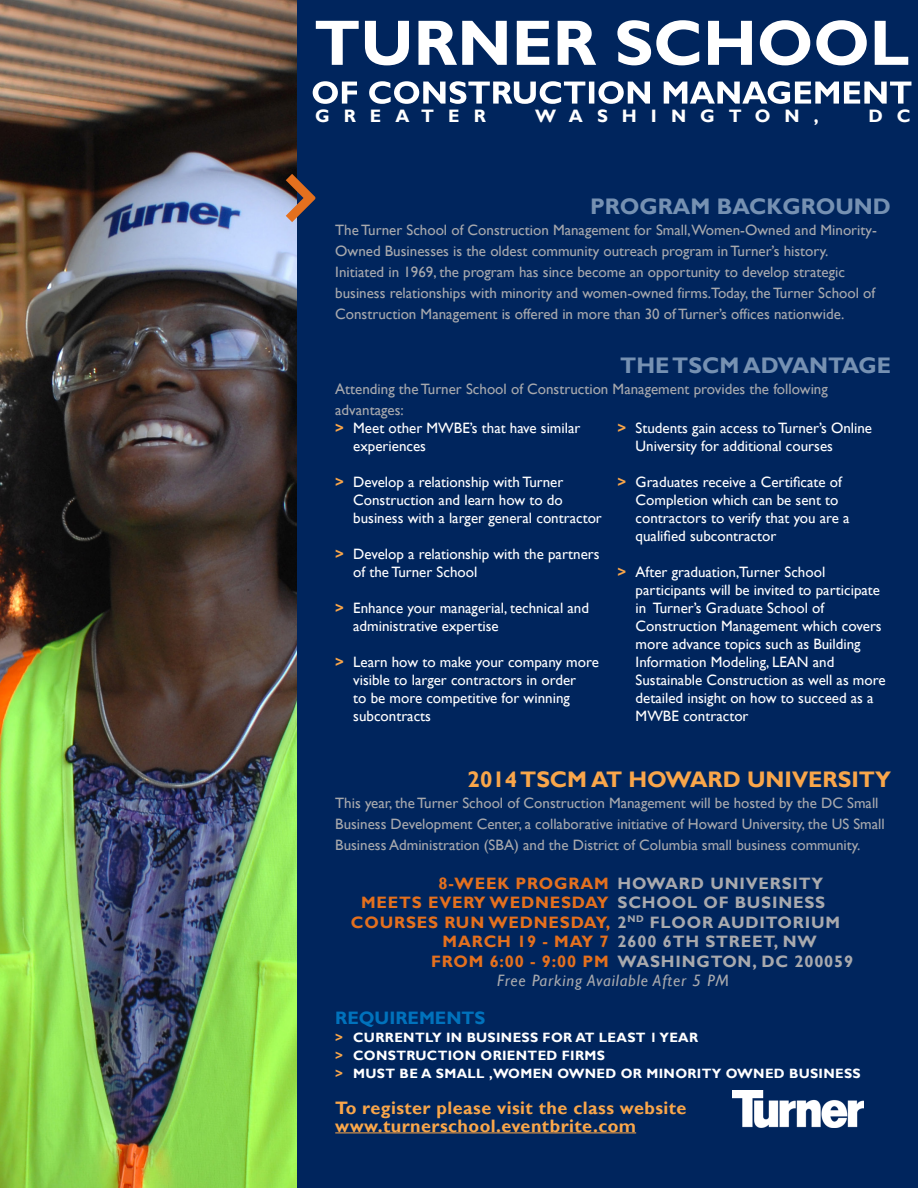
<style>
.page{position:relative;width:918px;height:1188px;background:#00255d}
.page>*{position:absolute;margin:0;border:0;box-sizing:border-box;transform-origin:0 0}
.t1{font:700 22.5px "Gill Sans";color:#7691b2}
.t2{font:700 22.5px "Gill Sans";color:#f9a64a}
.t3{font:700 18px "Gill Sans";letter-spacing:.025em;color:#f9a64a}
.t4{font:700 18px "Gill Sans";letter-spacing:.025em;color:#faa74a}
.t5{font:700 18px "Gill Sans";letter-spacing:.78em;color:#fff}
.t6{font:700 18px "Gill Sans";color:#0072bc}
.t7{font:700 16.5px/19.5px "Gill Sans";letter-spacing:.05em;color:#e4701e}
.t8{font:700 16.5px "Gill Sans";letter-spacing:.05em;color:#a8a9ad}
.t9{font:italic 16.5px "Gill Sans";letter-spacing:.05em;color:#a8a9ad}
.t10{font:15px/18px "Gill Sans";color:#fff}
.t11{font:15px/21px "Gill Sans";color:#a8a9ad}
.t12{font:700 13.5px "Gill Sans";letter-spacing:.025em;color:#fff}
.s1{font-weight:700;color:#f9a64a}
.s2{color:#a8a9ad}
.s3{color:#f9a64a}
</style>
<div class="page">
<img style="left:0;top:0;width:297px;height:1188px">
<svg style="left:313px;top:81px;width:598px;height:23px"></svg>
<svg style="left:316px;top:20px;width:592px;height:45px"></svg>
<svg style="left:276px;top:164px;width:40px;height:68px"></svg>
<hr style="left:335px;top:1132px;width:301px;height:1px;background:#faa74a">
<img style="left:733px;top:1091px;width:131px;height:37px">
<p class="t5" style="left:315px;top:105px;width:172px">GREATER</p>
<p class="t5" style="left:535px;top:105px;width:285px">WASHINGTON,</p>
<p class="t5" style="left:868px;top:105px;width:44px">D C</p>
<p class="t1" style="left:590px;top:192px;width:302px">PROGRAM BACKGROUND</p>
<p class="t11" style="left:335px;top:219px;width:543px">The Turner School of Construction Management for Small,Women-Owned and Minority-Owned Businesses is the oldest community outreach program in Turner’s history.<br>Initiated in 1969, the program has since become an opportunity to develop strategic business relationships with minority and women-owned firms.Today, the Turner School of Construction Management is offered in more than 30 of Turner’s offices nationwide.</p>
<p class="t1" style="left:620px;top:351px;width:272px">THE TSCM ADVANTAGE</p>
<p class="t11" style="left:335px;top:378px;width:494px">Attending the Turner School of Construction Management provides the following advantages:</p>
<p class="t10" style="left:353px;top:419px;width:229px;text-indent:-18px"><span class="s1">&gt;</span> Meet other MWBE’s that have similar experiences</p>
<p class="t10" style="left:353px;top:473px;width:250px;text-indent:-18px"><span class="s1">&gt;</span> Develop a relationship with Turner<br>Construction and learn how to do business with a larger general contractor</p>
<p class="t10" style="left:353px;top:545px;width:248px;text-indent:-18px"><span class="s1">&gt;</span> Develop a relationship with the partners of the Turner School</p>
<p class="t10" style="left:353px;top:599px;width:237px;text-indent:-18px"><span class="s1">&gt;</span> Enhance your managerial, technical and administrative expertise</p>
<p class="t10" style="left:353px;top:653px;width:247px;text-indent:-18px"><span class="s1">&gt;</span> Learn how to make your company more visible to larger contractors in order<br>to be more competitive for winning subcontracts</p>
<p class="t10" style="left:636px;top:419px;width:238px;text-indent:-18px"><span class="s1">&gt;</span> Students gain access to Turner’s Online<br>University for additional courses</p>
<p class="t10" style="left:636px;top:473px;width:216px;text-indent:-18px"><span class="s1">&gt;</span> Graduates receive a Certificate of<br>Completion which can be sent to contractors to verify that you are a qualified subcontractor</p>
<p class="t10" style="left:636px;top:563px;width:252px;text-indent:-18px"><span class="s1">&gt;</span> After graduation,Turner School participants will be invited to participate in Turner’s Graduate School of Construction Management which covers more advance topics such as Building Information Modeling, LEAN and Sustainable Construction as well as more detailed insight on how to succeed as a MWBE contractor</p>
<p class="t2" style="left:468px;top:765px;width:425px">2014 TSCM AT HOWARD UNIVERSITY</p>
<p class="t11" style="left:335px;top:792px;width:551px">This year, the Turner School of Construction Management will be hosted by the DC Small<br>Business Development Center, a collaborative initiative of Howard University, the US Small<br>Business Administration (SBA) and the District of Columbia small business community.</p>
<p class="t7" style="left:438px;top:874px;width:172px">8-WEEK PROGRAM</p>
<p class="t7" style="left:361px;top:893px;width:249px">MEETS EVERY WEDNESDAY</p>
<p class="t7" style="left:443px;top:913px;width:399px;text-indent:-92px">COURSES RUN WEDNESDAY, <span class="s2">2</span><sup>ND</sup> <span class="s2">FLOOR AUDITORIUM<br></span>MARCH 19 - MAY 7</p>
<p class="t7" style="left:431px;top:952px;width:179px">FROM 6:00 - 9:00 PM</p>
<p class="t8" style="left:618px;top:873px;width:207px">HOWARD UNIVERSITY</p>
<p class="t8" style="left:618px;top:893px;width:209px">SCHOOL OF BUSINESS</p>
<p class="t8" style="left:618px;top:932px;width:201px">2600 6TH STREET, NW</p>
<p class="t8" style="left:618px;top:951px;width:237px">WASHINGTON, DC 200059</p>
<p class="t9" style="left:497px;top:971px;width:233px">Free Parking Available After 5 PM</p>
<p class="t6" style="left:335px;top:1007px;width:152px">REQUIREMENTS</p>
<p class="t12" style="left:335px;top:1029px;width:365px"><span class="s3">&gt;</span> CURRENTLY IN BUSINESS FOR AT LEAST 1 YEAR</p>
<p class="t12" style="left:335px;top:1047px;width:271px"><span class="s3">&gt;</span> CONSTRUCTION ORIENTED FIRMS</p>
<p class="t12" style="left:335px;top:1065px;width:527px"><span class="s3">&gt;</span> MUST BE A SMALL ,WOMEN OWNED OR MINORITY OWNED BUSINESS</p>
<p class="t3" style="left:335px;top:1097px;width:353px">To register please visit the class website</p>
<p class="t4" style="left:335px;top:1115px;width:302px">www.turnerschool.eventbrite.com</p>
</div>
